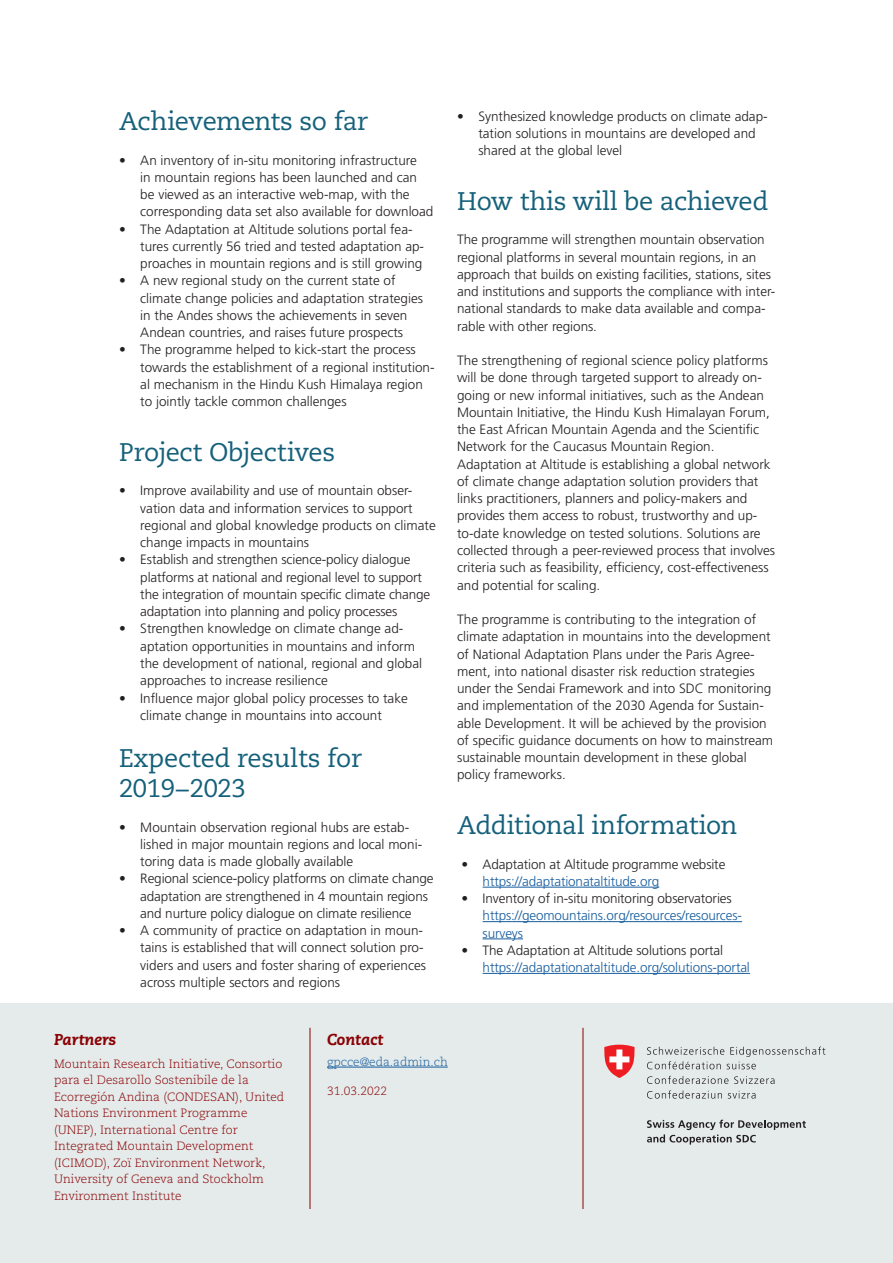
<style>
.page{position:relative;width:893px;height:1263px;background:#fff}
.page>*{position:absolute;margin:0;border:0;box-sizing:border-box;transform-origin:0 0}
.t1{font:25.5px/30px "Caecilia LT Pro 55 Roman";letter-spacing:-.01em;color:#15607a}
.t2{font:italic 800 15.75px "Caecilia LT Pro 86";color:#8b0105}
.t3{font:300 13.5px/17.2px "Frutiger LT Pro";color:#231f20}
.t4{font:300 13.5px/17.2px "Frutiger LT Pro";letter-spacing:-.01em;color:#175d9e}
.t5{font:300 12px/16.5px "Caecilia LT Pro 45";color:#8b0105}
.t6{font:300 12px "Caecilia LT Pro 45";color:#175d9e}
</style>
<div class="page">
<div style="left:0;top:1003px;width:893px;height:260px;background:#e4ebea"></div>
<hr style="left:310px;top:1028px;width:1px;height:181px;background:#8b0105">
<hr style="left:583px;top:1028px;width:1px;height:181px;background:#8b0105">
<hr style="left:327px;top:1067px;width:121px;height:1px;background:#175d9e">
<svg style="left:647px;top:1046px;width:178px;height:23px"></svg>
<svg style="left:647px;top:1076px;width:81px;height:8px"></svg>
<svg style="left:734px;top:1076px;width:40px;height:8px"></svg>
<svg style="left:647px;top:1090px;width:75px;height:8px"></svg>
<svg style="left:728px;top:1091px;width:28px;height:7px"></svg>
<svg style="left:647px;top:1120px;width:159px;height:24px"></svg>
<svg style="left:604px;top:1045px;width:31px;height:33px"></svg>
<hr style="left:483px;top:887px;width:176px;height:1px;background:#175d9e">
<hr style="left:483px;top:921px;width:259px;height:1px;background:#175d9e">
<hr style="left:483px;top:938px;width:40px;height:1px;background:#175d9e">
<hr style="left:483px;top:973px;width:267px;height:1px;background:#175d9e">
<p class="t1" style="left:119px;top:106px;width:250px">Achievements so far</p>
<p class="t3" style="left:140px;top:151px;width:295px;text-indent:-21px">• An inventory of in-situ monitoring infrastructure<br>in mountain regions has been launched and can be viewed as an interactive web-map, with the corresponding data set also available for download</p>
<p class="t3" style="left:140px;top:220px;width:285px;text-indent:-21px">• The Adaptation at Altitude solutions portal fea&shy;tures currently 56 tried and tested adaptation ap&shy;proaches in mountain regions and is still growing</p>
<p class="t3" style="left:140px;top:272px;width:284px;text-indent:-21px">• A new regional study on the current state of climate change policies and adaptation strategies in the Andes shows the achievements in seven Andean countries, and raises future prospects</p>
<p class="t3" style="left:140px;top:341px;width:296px;text-indent:-21px">• The programme helped to kick-start the process towards the establishment of a regional institution&shy;al mechanism in the Hindu Kush Himalaya region to jointly tackle common challenges</p>
<p class="t1" style="left:119px;top:437px;width:218px">Project Objectives</p>
<p class="t3" style="left:140px;top:482px;width:297px;text-indent:-21px">• Improve availability and use of mountain obser&shy;vation data and information services to support regional and global knowledge products on climate change impacts in mountains</p>
<p class="t3" style="left:140px;top:551px;width:292px;text-indent:-21px">• Establish and strengthen science-policy dialogue platforms at national and regional level to support the integration of mountain specific climate change adaptation into planning and policy processes</p>
<p class="t3" style="left:140px;top:620px;width:283px;text-indent:-21px">• Strengthen knowledge on climate change ad&shy;aptation opportunities in mountains and inform the development of national, regional and global approaches to increase resilience</p>
<p class="t3" style="left:119px;top:689px;width:290px;text-align:center">• Influence major global policy processes to take climate change in mountains into account</p>
<p class="t1" style="left:119px;top:743px;width:244px">Expected results for<br>2019−2023</p>
<p class="t3" style="left:140px;top:818px;width:283px;text-indent:-21px">• Mountain observation regional hubs are estab&shy;lished in major mountain regions and local moni&shy;toring data is made globally available</p>
<p class="t3" style="left:140px;top:870px;width:295px;text-indent:-21px">• Regional science-policy platforms on climate change adaptation are strengthened in 4 mountain regions and nurture policy dialogue on climate resilience</p>
<p class="t3" style="left:140px;top:922px;width:287px;text-indent:-21px">• A community of practice on adaptation in moun&shy;tains is established that will connect solution pro&shy;viders and users and foster sharing of experiences across multiple sectors and regions</p>
<p class="t3" style="left:478px;top:107px;width:291px;text-indent:-21px">• Synthesized knowledge products on climate adap&shy;tation solutions in mountains are developed and shared at the global level</p>
<p class="t1" style="left:457px;top:186px;width:313px">How this will be achieved</p>
<p class="t3" style="left:457px;top:231px;width:320px">The programme will strengthen mountain observation regional platforms in several mountain regions, in an approach that builds on existing facilities, stations, sites and institutions and supports the compliance with inter&shy;national standards to make data available and compa&shy;rable with other regions.</p>
<p class="t3" style="left:457px;top:352px;width:314px">The strengthening of regional science policy platforms will be done through targeted support to already on&shy;going or new informal initiatives, such as the Andean Mountain Initiative, the Hindu Kush Himalayan Forum, the East African Mountain Agenda and the Scientific Network for the Caucasus Mountain Region.</p>
<p class="t3" style="left:457px;top:455px;width:320px">Adaptation at Altitude is establishing a global network of climate change adaptation solution providers that links practitioners, planners and policy-makers and provides them access to robust, trustworthy and up&shy;to-date knowledge on tested solutions. Solutions are collected through a peer-reviewed process that involves criteria such as feasibility, efficiency, cost-effectiveness and potential for scaling.</p>
<p class="t3" style="left:457px;top:611px;width:318px">The programme is contributing to the integration of climate adaptation in mountains into the development of National Adaptation Plans under the Paris Agree&shy;ment, into national disaster risk reduction strategies under the Sendai Framework and into SDC monitoring and implementation of the 2030 Agenda for Sustain&shy;able Development. It will be achieved by the provision of specific guidance documents on how to mainstream sustainable mountain development in these global policy frameworks.</p>
<p class="t1" style="left:457px;top:810px;width:282px">Additional information</p>
<p class="t3" style="left:461px;top:855px;width:266px">• Adaptation at Altitude programme website</p>
<p class="t4" style="left:483px;top:872px;width:178px">https://adaptationataltitude.org</p>
<p class="t3" style="left:461px;top:890px;width:272px">• Inventory of in-situ monitoring observatories</p>
<p class="t4" style="left:483px;top:907px;width:261px">https://geomountains.org/resources/resources&shy;surveys</p>
<p class="t3" style="left:461px;top:941px;width:263px">• The Adaptation at Altitude solutions portal</p>
<p class="t4" style="left:483px;top:959px;width:269px">https://adaptationataltitude.org/solutions-portal</p>
<p class="t2" style="left:54px;top:1029px;width:64px">Partners</p>
<p class="t5" style="left:54px;top:1055px;width:232px">Mountain Research Initiative, Consortio para el Desarollo Sostenibile de la Ecorregión Andina (CONDESAN), United Nations Environment Programme (UNEP), International Centre for Integrated Mountain Development (ICIMOD), Zoï Environment Network, University of Geneva and Stockholm Environment Institute</p>
<p class="t2" style="left:327px;top:1029px;width:58px">Contact</p>
<p class="t6" style="left:327px;top:1054px;width:122px">gpcce@eda.admin.ch</p>
<p class="t5" style="left:327px;top:1082px;width:62px">31.03.2022</p>
</div>
